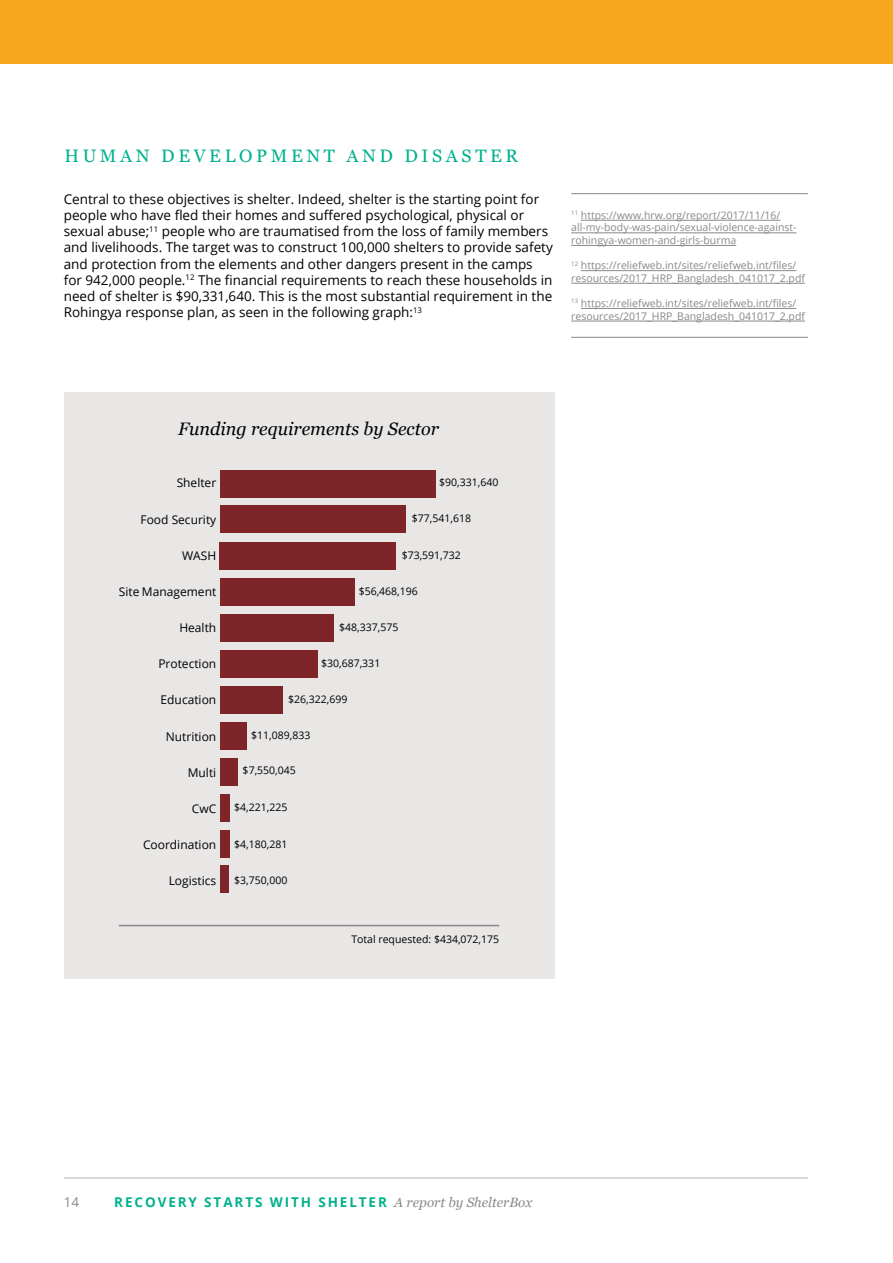
<style>
.page{position:relative;width:893px;height:1263px;background:#fff}
.page>*{position:absolute;margin:0;border:0;box-sizing:border-box;transform-origin:0 0}
.t1{font:18px "Georgia";letter-spacing:.2em;color:#00b18d}
.t2{font:italic 18px "Georgia";color:#000}
.t3{font:13.5px/16.2px "Open Sans";color:#000}
.t4{font:700 13.5px "Open Sans";letter-spacing:.14em;color:#00b18d}
.t5{font:13.5px "Open Sans";color:#8a8888}
.t6{font:12px "Open Sans";color:#000}
.t7{font:10.5px/12.6px "Open Sans";color:#8a8888}
.t8{font:10.5px "Open Sans";color:#000}
.s1{font-family:"Georgia";font-weight:400;font-style:italic;color:#8a8888}
</style>
<div class="page">
<hr style="left:64px;top:1178px;width:744px;height:1px;background:#b3b4b4">
<div style="left:0;top:0;width:893px;height:64px;background:#f5a81d"></div>
<hr style="left:581px;top:220px;width:199px;height:1px;background:#8a8888">
<hr style="left:571px;top:233px;width:226px;height:1px;background:#8a8888">
<hr style="left:571px;top:245px;width:165px;height:1px;background:#8a8888">
<hr style="left:581px;top:270px;width:215px;height:1px;background:#8a8888">
<hr style="left:571px;top:283px;width:234px;height:1px;background:#8a8888">
<hr style="left:581px;top:308px;width:215px;height:1px;background:#8a8888">
<hr style="left:571px;top:321px;width:234px;height:1px;background:#8a8888">
<hr style="left:571px;top:337px;width:237px;height:1px;background:#8a8888">
<hr style="left:571px;top:193px;width:237px;height:1px;background:#8a8888">
<div style="left:64px;top:392px;width:490px;height:587px;background:#e9e7e6"></div>
<div style="left:220px;top:470px;width:216px;height:28px;background:#7d2529"></div>
<div style="left:220px;top:506px;width:185px;height:27px;background:#7d2529"></div>
<div style="left:220px;top:542px;width:176px;height:27px;background:#7d2529"></div>
<div style="left:220px;top:578px;width:134px;height:27px;background:#7d2529"></div>
<div style="left:220px;top:614px;width:114px;height:28px;background:#7d2529"></div>
<div style="left:220px;top:650px;width:97px;height:28px;background:#7d2529"></div>
<div style="left:220px;top:686px;width:62px;height:28px;background:#7d2529"></div>
<div style="left:220px;top:723px;width:27px;height:27px;background:#7d2529"></div>
<div style="left:220px;top:759px;width:18px;height:27px;background:#7d2529"></div>
<div style="left:220px;top:794px;width:10px;height:28px;background:#7d2529"></div>
<div style="left:220px;top:830px;width:10px;height:27px;background:#7d2529"></div>
<div style="left:220px;top:866px;width:8px;height:27px;background:#7d2529"></div>
<hr style="left:119px;top:925px;width:380px;height:1px;background:#8a8888">
<h1 class="t1" style="left:64px;top:143px;width:455px">HUMAN DEVELOPMENT AND DISASTER</h1>
<p class="t3" style="left:64px;top:190px;width:491px">Central to these objectives is shelter. Indeed, shelter is the starting point for people who have fled their homes and suffered psychological, physical or sexual abuse;<sup>11</sup> people who are traumatised from the loss of family members and livelihoods. The target was to construct 100,000 shelters to provide safety and protection from the elements and other dangers present in the camps for 942,000 people.<sup>12</sup> The financial requirements to reach these households in need of shelter is $90,331,640. This is the most substantial requirement in the Rohingya response plan, as seen in the following graph:<sup>13</sup></p>
<p class="t7" style="left:571px;top:208px;width:227px"><sup>11</sup> https://www.hrw.org/report/2017/11/16/ all-my-body-was-pain/sexual-violence-against&shy;rohingya-women-and-girls-burma</p>
<p class="t7" style="left:571px;top:259px;width:235px"><sup>12</sup> https://reliefweb.int/sites/reliefweb.int/files/ resources/2017_HRP_Bangladesh_041017_2.pdf</p>
<p class="t7" style="left:571px;top:297px;width:235px"><sup>13</sup> https://reliefweb.int/sites/reliefweb.int/files/ resources/2017_HRP_Bangladesh_041017_2.pdf</p>
<h1 class="t2" style="left:178px;top:415px;width:262px">Funding requirements by Sector</h1>
<p class="t6" style="left:177px;top:475px;width:41px">Shelter</p>
<p class="t8" style="left:439px;top:475px;width:61px">$90,331,640</p>
<p class="t8" style="left:412px;top:511px;width:61px">$77,541,618</p>
<p class="t8" style="left:402px;top:548px;width:61px">$73,591,732</p>
<p class="t8" style="left:359px;top:584px;width:61px">$56,468,196</p>
<p class="t8" style="left:339px;top:620px;width:61px">$48,337,575</p>
<p class="t8" style="left:321px;top:656px;width:61px">$30,687,331</p>
<p class="t8" style="left:288px;top:692px;width:61px">$26,322,699</p>
<p class="t8" style="left:251px;top:728px;width:61px">$11,089,833</p>
<p class="t8" style="left:243px;top:763px;width:55px">$7,550,045</p>
<p class="t8" style="left:234px;top:800px;width:55px">$4,221,225</p>
<p class="t8" style="left:234px;top:836px;width:55px">$4,180,281</p>
<p class="t8" style="left:234px;top:873px;width:55px">$3,750,000</p>
<p class="t6" style="left:140px;top:511px;width:77px">Food Security</p>
<p class="t6" style="left:182px;top:547px;width:36px">WASH</p>
<p class="t6" style="left:119px;top:583px;width:99px">Site Management</p>
<p class="t6" style="left:179px;top:619px;width:38px">Health</p>
<p class="t6" style="left:158px;top:656px;width:59px">Protection</p>
<p class="t6" style="left:161px;top:692px;width:57px">Education</p>
<p class="t6" style="left:166px;top:728px;width:52px">Nutrition</p>
<p class="t6" style="left:188px;top:764px;width:30px">Multi</p>
<p class="t6" style="left:192px;top:800px;width:26px">CwC</p>
<p class="t6" style="left:143px;top:836px;width:75px">Coordination</p>
<p class="t6" style="left:169px;top:872px;width:49px">Logistics</p>
<p class="t8" style="left:351px;top:932px;width:149px">Total requested: $434,072,175</p>
<p class="t5" style="left:64px;top:1193px;width:17px">14</p>
<p class="t4" style="left:114px;top:1193px;width:419px">RECOVERY STARTS WITH SHELTER <span class="s1">A report by ShelterBox</span></p>
</div>
